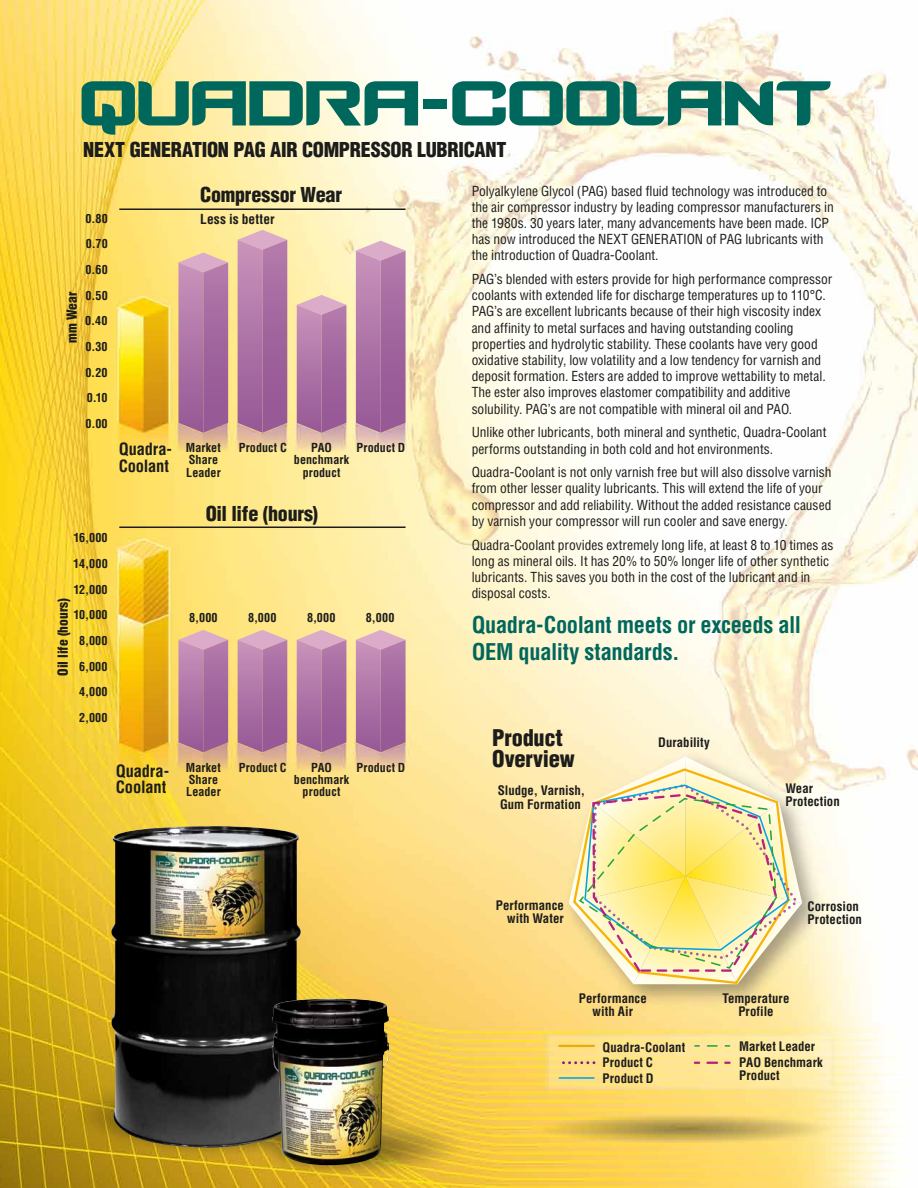
<style>
.page{position:relative;width:918px;height:1188px;background:#fff}
.page>*{position:absolute;margin:0;border:0;box-sizing:border-box;transform-origin:0 0}
.t1{font:88.2px "Counter Strike";letter-spacing:-.015em;color:#00675d;scale:.9 1}
.t2{font:700 condensed 22.5px/27px "Helvetica";letter-spacing:-.015em;color:#00675d}
.t3{font:900 condensed 22.5px/21.3px "Helvetica";letter-spacing:-.01em;color:#1c1c1a}
.t4{font:900 condensed 20.1px "Helvetica";letter-spacing:-.015em;color:#1c1c1a}
.t5{font:700 condensed 16.5px/16.5px "Helvetica";letter-spacing:-.01em;color:#1c1c1a}
.t6{font:condensed 13.5px/16.2px "Helvetica";color:#1c1c1a}
.t7{font:900 condensed 13.5px "Helvetica";color:#1c1c1a}
.t8{font:700 condensed 13.5px "Helvetica";letter-spacing:.005em;color:#1c1c1a}
.t9{font:700 condensed 12.75px/12.8px "Helvetica";letter-spacing:.005em;color:#1c1c1a}
.t10{font:700 condensed 12.15px/12.1px "Helvetica";letter-spacing:.01em;color:#1c1c1a}
</style>
<div class="page">
<img style="left:0;top:0;width:918px;height:1188px">
<img style="left:111px;top:826px;width:190px;height:322px">
<img style="left:272px;top:999px;width:117px;height:166px">
<svg style="left:178px;top:630px;width:50px;height:122px;background:#b27aa2"></svg>
<svg style="left:238px;top:630px;width:49px;height:122px;background:#b27aa4"></svg>
<svg style="left:297px;top:630px;width:49px;height:122px;background:#b27aa5"></svg>
<svg style="left:356px;top:630px;width:50px;height:122px;background:#b27ba6"></svg>
<hr style="left:119px;top:527px;width:287px;height:1px;background:#1c1c1a">
<svg style="left:178px;top:253px;width:50px;height:180px;background:#b077a3"></svg>
<svg style="left:238px;top:230px;width:49px;height:203px;background:#ae75a4"></svg>
<svg style="left:297px;top:295px;width:49px;height:138px;background:#b179a6"></svg>
<svg style="left:356px;top:241px;width:50px;height:192px;background:#af77a7"></svg>
<hr style="left:119px;top:208px;width:287px;height:2px;background:#1c1c1a">
<svg style="left:569px;top:757px;width:233px;height:227px;background:#f3e4a3"></svg>
<svg style="left:695px;top:1045px;width:22px;height:2px"></svg>
<svg style="left:695px;top:1062px;width:22px;height:2px"></svg>
<hr style="left:559px;top:1045px;width:35px;height:2px;background:#ecab0b">
<svg style="left:559px;top:1061px;width:35px;height:3px"></svg>
<hr style="left:559px;top:1077px;width:35px;height:2px;background:#00a3e6">
<h1 class="t1" style="left:79px;top:48px;width:839px">QUADRA–COOLANT</h1>
<h3 class="t4" style="left:83px;top:137px;width:425px">NEXT GENERATION PAG AIR COMPRESSOR LUBRICANT</h3>
<p class="t7" style="left:64px;top:343px;width:53px;rotate:-90deg">mm Wear</p>
<p class="t10" style="left:85px;top:212px;width:24px">0.80</p>
<p class="t10" style="left:86px;top:238px;width:23px">0.70</p>
<p class="t10" style="left:86px;top:263px;width:24px">0.60</p>
<p class="t10" style="left:85px;top:289px;width:24px">0.50</p>
<p class="t10" style="left:85px;top:315px;width:24px">0.40</p>
<p class="t10" style="left:85px;top:340px;width:24px">0.30</p>
<p class="t10" style="left:85px;top:366px;width:24px">0.20</p>
<p class="t10" style="left:87px;top:392px;width:22px">0.10</p>
<p class="t10" style="left:85px;top:417px;width:24px">0.00</p>
<p class="t5" style="left:119px;top:441px;width:55px">Quadra-<br>Coolant</p>
<p class="t10" style="left:73px;top:532px;width:36px">16,000</p>
<p class="t10" style="left:73px;top:557px;width:36px">14,000</p>
<p class="t10" style="left:73px;top:583px;width:36px">12,000</p>
<p class="t7" style="left:54px;top:676px;width:79px;rotate:-90deg">Oil life (hours)</p>
<p class="t10" style="left:73px;top:609px;width:36px">10,000</p>
<p class="t10" style="left:79px;top:634px;width:30px">8,000</p>
<p class="t10" style="left:79px;top:660px;width:30px">6,000</p>
<p class="t10" style="left:79px;top:686px;width:30px">4,000</p>
<p class="t10" style="left:79px;top:711px;width:30px">2,000</p>
<h3 class="t4" style="left:200px;top:182px;width:143px">Compressor Wear</h3>
<p class="t8" style="left:200px;top:211px;width:76px">Less is better</p>
<p class="t10" style="left:186px;top:442px;width:36px">Market<br>Share<br>Leader</p>
<p class="t10" style="left:239px;top:442px;width:49px">Product C</p>
<p class="t10" style="left:311px;top:442px;width:22px">PAO</p>
<p class="t10" style="left:357px;top:442px;width:50px">Product D</p>
<p class="t10" style="left:294px;top:454px;width:57px;text-align:center">benchmark product</p>
<h3 class="t4" style="left:206px;top:501px;width:114px">Oil life (hours)</h3>
<p class="t10" style="left:189px;top:612px;width:30px">8,000</p>
<p class="t10" style="left:248px;top:612px;width:30px">8,000</p>
<p class="t10" style="left:307px;top:612px;width:30px">8,000</p>
<p class="t10" style="left:366px;top:612px;width:30px">8,000</p>
<p class="t5" style="left:116px;top:762px;width:55px">Quadra-<br>Coolant</p>
<p class="t10" style="left:186px;top:761px;width:36px">Market<br>Share<br>Leader</p>
<p class="t10" style="left:239px;top:761px;width:49px">Product C</p>
<p class="t10" style="left:311px;top:761px;width:22px">PAO</p>
<p class="t10" style="left:357px;top:761px;width:50px">Product D</p>
<p class="t10" style="left:294px;top:773px;width:57px;text-align:center">benchmark product</p>
<p class="t6" style="left:472px;top:182px;width:364px">Polyalkylene Glycol (PAG) based fluid technology was introduced to the air compressor industry by leading compressor manufacturers in the 1980s. 30 years later, many advancements have been made. ICP has now introduced the NEXT GENERATION of PAG lubricants with the introduction of Quadra-Coolant.</p>
<p class="t6" style="left:472px;top:271px;width:362px">PAG’s blended with esters provide for high performance compressor coolants with extended life for discharge temperatures up to 110°C.<br>PAG’s are excellent lubricants because of their high viscosity index and affinity to metal surfaces and having outstanding cooling properties and hydrolytic stability. These coolants have very good oxidative stability, low volatility and a low tendency for varnish and deposit formation. Esters are added to improve wettability to metal.<br>The ester also improves elastomer compatibility and additive solubility. PAG’s are not compatible with mineral oil and PAO.</p>
<p class="t6" style="left:472px;top:424px;width:356px">Unlike other lubricants, both mineral and synthetic, Quadra-Coolant performs outstanding in both cold and hot environments.</p>
<p class="t6" style="left:472px;top:464px;width:361px">Quadra-Coolant is not only varnish free but will also dissolve varnish from other lesser quality lubricants. This will extend the life of your compressor and add reliability. Without the added resistance caused by varnish your compressor will run cooler and save energy.</p>
<p class="t6" style="left:472px;top:536px;width:363px">Quadra-Coolant provides extremely long life, at least 8 to 10 times as long as mineral oils. It has 20% to 50% longer life of other synthetic lubricants. This saves you both in the cost of the lubricant and in disposal costs.</p>
<h2 class="t2" style="left:472px;top:611px;width:331px">Quadra-Coolant meets or exceeds all<br>OEM quality standards.</h2>
<h2 class="t3" style="left:492px;top:727px;width:84px">Product<br>Overview</h2>
<p class="t9" style="left:658px;top:736px;width:53px">Durability</p>
<p class="t9" style="left:498px;top:784px;width:89px;line-height:13.5px">Sludge, Varnish,<br>Gum Formation</p>
<p class="t9" style="left:785px;top:782px;width:56px">Wear<br>Protection</p>
<p class="t9" style="left:496px;top:899px;width:69px;text-align:right">Performance with Water</p>
<p class="t9" style="left:808px;top:900px;width:56px">Corrosion<br>Protection</p>
<p class="t9" style="left:579px;top:992px;width:69px;text-align:center">Performance with Air</p>
<p class="t9" style="left:722px;top:992px;width:68px;text-align:center">Temperature<br>Profile</p>
<p class="t9" style="left:603px;top:1039px;width:84px;line-height:15.9px">Quadra-Coolant<br>Product C<br>Product D</p>
<p class="t9" style="left:739px;top:1039px;width:85px;line-height:15.9px">Market Leader<br>PAO Benchmark</p>
<p class="t9" style="left:739px;top:1069px;width:42px">Product</p>
</div>
